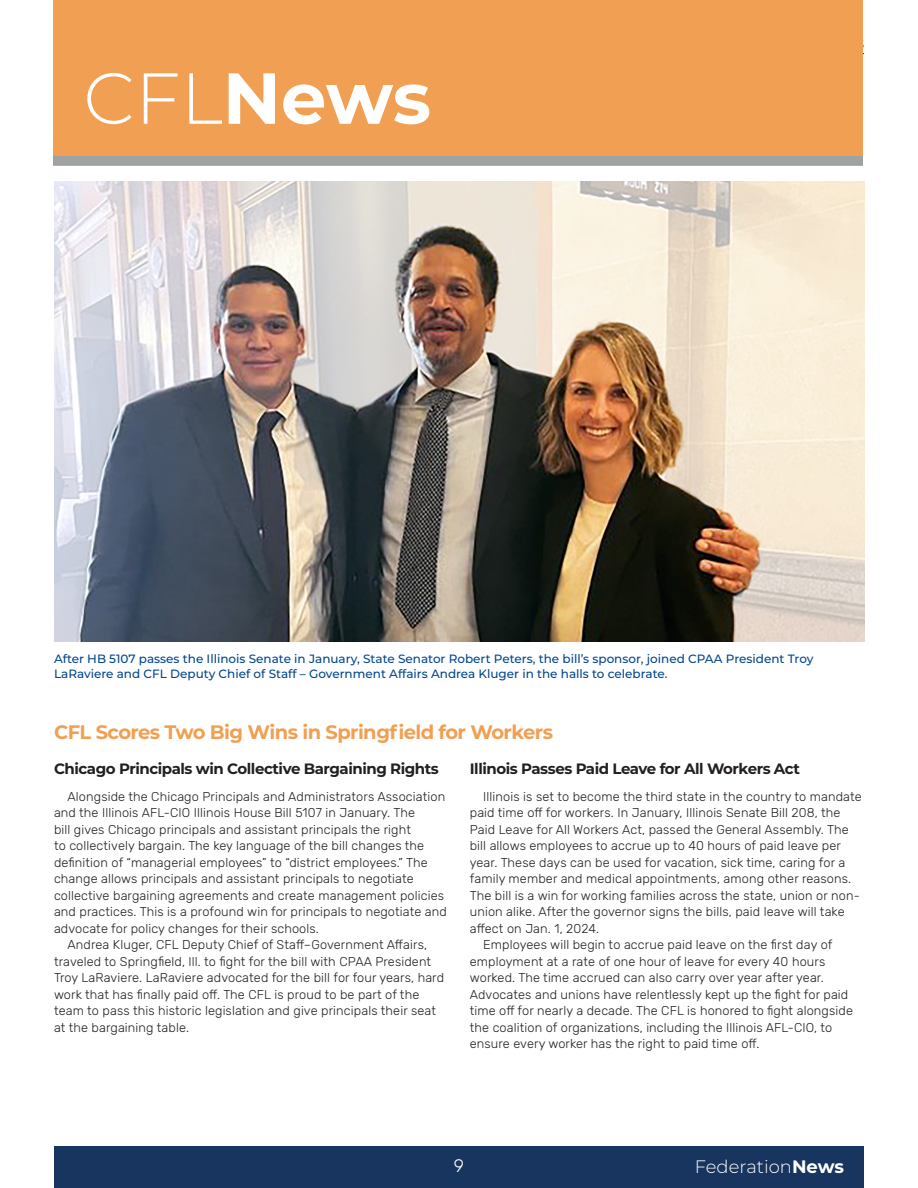
<style>
.page{position:relative;width:918px;height:1188px;background:#fff}
.page>*{position:absolute;margin:0;border:0;box-sizing:border-box;transform-origin:0 0}
.t1{font:700 72.15px "Montserrat";color:#fff}
.t2{font:700 19.5px "Montserrat";letter-spacing:-.03em;color:#f19f52}
.t3{font:300 18px "Montserrat";color:#fff}
.t4{font:300 18px "Rubik";color:#fff}
.t5{font:700 15px "Montserrat";letter-spacing:-.03em;color:#231f20}
.body{font:300 12.75px/16.5px "Rubik";letter-spacing:.01em;color:#231f20}
.t6{font:500 12px/14.4px "Montserrat";color:#01468c}
.s1{font-weight:300}
.s2{font-weight:700}
</style>
<div class="page">
<hr style="left:54px;top:53px;width:810px;height:1px;background:#17355e">
<div style="left:54px;top:1146px;width:810px;height:42px;background:#17355e"></div>
<img style="left:54px;top:181px;width:811px;height:460px">
<div style="left:53px;top:0;width:810px;height:165px;background:#f19f52"></div>
<div style="left:53px;top:157px;width:810px;height:8px;background:#9fa2a3"></div>
<p class="t1" style="left:83px;top:46px;width:349px"><span class="s1">CFL</span>News</p>
<p class="t6" style="left:54px;top:651px;width:761px">After HB 5107 passes the Illinois Senate in January, State Senator Robert Peters, the bill’s sponsor, joined CPAA President Troy<br>LaRaviere and CFL Deputy Chief of Staff – Government Affairs Andrea Kluger in the halls to celebrate.</p>
<p class="t2" style="left:54px;top:718px;width:501px">CFL Scores Two Big Wins in Springfield for Workers</p>
<p class="t5" style="left:54px;top:757px;width:386px">Chicago Principals win Collective Bargaining Rights</p>
<p class="body" style="left:54px;top:788px;width:394px;text-indent:14px">Alongside the Chicago Principals and Administrators Association and the Illinois AFL-CIO Illinois House Bill 5107 in January. The<br>bill gives Chicago principals and assistant principals the right<br>to collectively bargain. The key language of the bill changes the definition of “managerial employees” to “district employees.” The change allows principals and assistant principals to negotiate collective bargaining agreements and create management policies and practices. This is a profound win for principals to negotiate and advocate for policy changes for their schools.</p>
<p class="body" style="left:54px;top:937px;width:392px;text-indent:14px">Andrea Kluger, CFL Deputy Chief of Staff–Government Affairs, traveled to Springfield, Ill. to fight for the bill with CPAA President Troy LaRaviere. LaRaviere advocated for the bill for four years, hard work that has finally paid off. The CFL is proud to be part of the team to pass this historic legislation and give principals their seat at the bargaining table.</p>
<p class="t5" style="left:470px;top:757px;width:332px">Illinois Passes Paid Leave for All Workers Act</p>
<p class="body" style="left:470px;top:788px;width:394px;text-indent:14px">Illinois is set to become the third state in the country to mandate paid time off for workers. In January, Illinois Senate Bill 208, the Paid Leave for All Workers Act, passed the General Assembly. The bill allows employees to accrue up to 40 hours of paid leave per year. These days can be used for vacation, sick time, caring for a family member and medical appointments, among other reasons.<br>The bill is a win for working families across the state, union or non&shy;union alike. After the governor signs the bills, paid leave will take affect on Jan. 1, 2024.</p>
<p class="body" style="left:470px;top:937px;width:385px;text-indent:14px">Employees will begin to accrue paid leave on the first day of employment at a rate of one hour of leave for every 40 hours worked. The time accrued can also carry over year after year.<br>Advocates and unions have relentlessly kept up the fight for paid time off for nearly a decade. The CFL is honored to fight alongside the coalition of organizations, including the Illinois AFL-CIO, to ensure every worker has the right to paid time off.</p>
<h3 class="t4" style="left:454px;top:1156px;width:12px">9</h3>
<h3 class="t3" style="left:695px;top:1154px;width:151px">Federation<span class="s2">News</span></h3>
</div>
